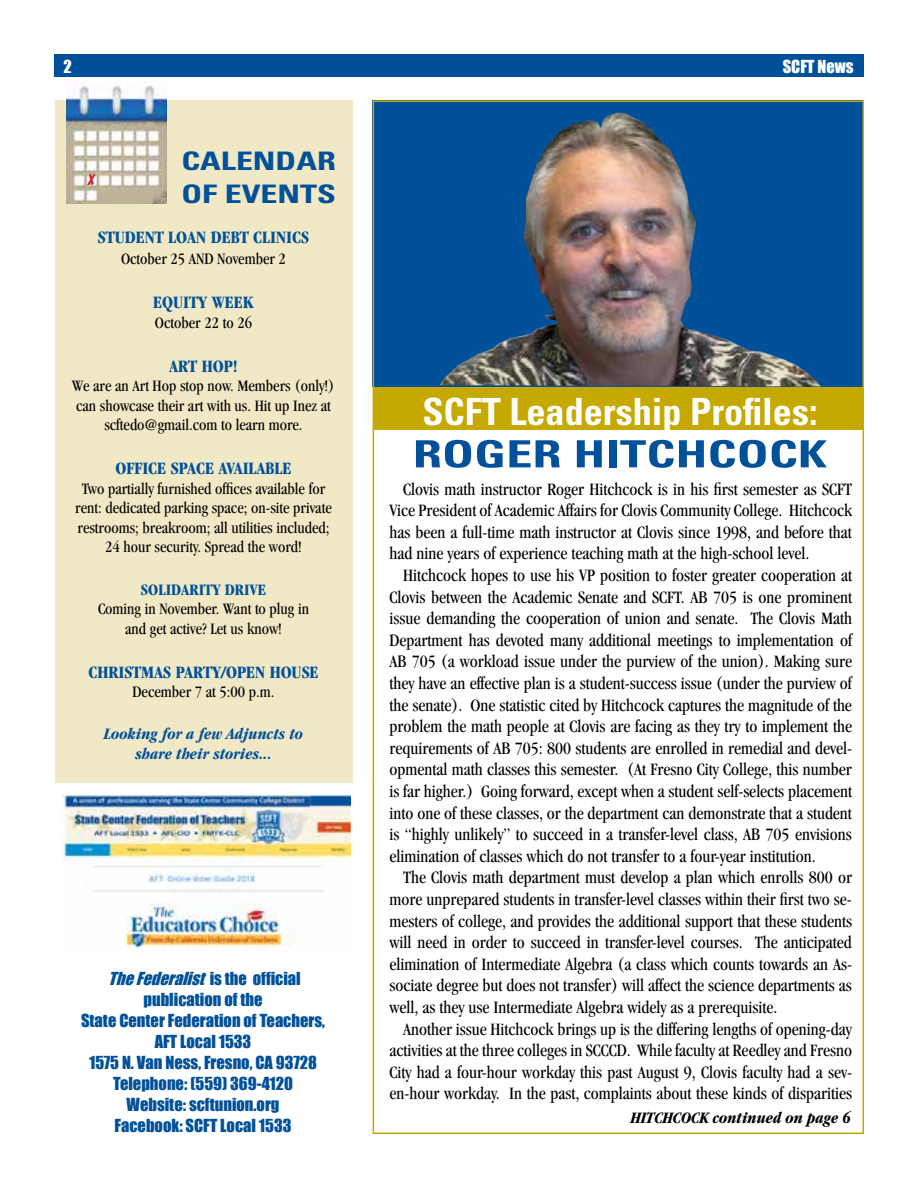
<style>
.page{position:relative;width:918px;height:1188px;background:#fff}
.page>*{position:absolute;margin:0;border:0;box-sizing:border-box;transform-origin:0 0}
.t1{font:700 condensed 37.5px "Univers";color:#fff}
.t2{font:700 condensed 37.5px "Univers";color:#005199;scale:1.4 1}
.t3{font:700 condensed 25.5px/33px "Univers";color:#005199;scale:1.33 1}
.t4{font:condensed 18px/21.6px "Garamond";color:#000;text-align:justify}
.t5{font:700 condensed 18px "Garamond";color:#005199}
.t6{font:condensed 16.5px/19.5px "Garamond";color:#000;text-align:center}
.t7{font:16.5px/21px "Impact";color:#005199;text-align:center}
.t8{font:italic 700 condensed 16.5px/19.5px "Garamond";color:#005199;text-align:center}
.t9{font:italic 700 condensed 16.5px "Garamond";color:#000}
.t10{font:700 condensed 16.5px "Garamond";color:#005199}
.t11{font:16.5px "Impact";color:#fff}
.t12{font:15px "Bada Boom BB";color:#d2232a}
.s1{font-style:italic}
</style>
<div class="page">
<div style="left:373px;top:387px;width:490px;height:43px;background:#c5a901"></div>
<div style="left:373px;top:100px;width:490px;height:287px;background:#005199"></div>
<div style="left:54px;top:54px;width:810px;height:22px;background:#005199"></div>
<div style="left:55px;top:100px;width:298px;height:683px;background:#f1e8c6"></div>
<img style="left:66px;top:81px;width:101px;height:123px">
<img style="left:62px;top:795px;width:289px;height:156px">
<img style="left:440px;top:112px;width:382px;height:275px">
<p class="t11" style="left:63px;top:53px;width:10px">2</p>
<p class="t11" style="left:783px;top:53px;width:72px">SCFT News</p>
<h2 class="t3" style="left:181px;top:144px;width:104px">CALENDAR<br>OF EVENTS</h2>
<p class="t5" style="left:98px;top:227px;width:204px">STUDENT LOAN DEBT CLINICS</p>
<p class="t6" style="left:121px;top:249px;width:166px">October 25 AND November 2</p>
<p class="t5" style="left:153px;top:292px;width:102px">EQUITY WEEK</p>
<p class="t6" style="left:155px;top:312px;width:99px">October 22 to 26</p>
<p class="t5" style="left:169px;top:356px;width:70px">ART HOP!</p>
<p class="t6" style="left:72px;top:376px;width:264px">We are an Art Hop stop now. Members (only!) can showcase their art with us. Hit up Inez at scftedo@gmail.com to learn more.</p>
<p class="t5" style="left:115px;top:458px;width:177px">OFFICE SPACE AVAILABLE</p>
<p class="t6" style="left:75px;top:479px;width:258px">Two partially furnished offices available for rent: dedicated parking space; on-site private restrooms; breakroom; all utilities included; 24 hour security. Spread the word!</p>
<p class="t10" style="left:141px;top:580px;width:127px">SOLIDARITY DRIVE</p>
<p class="t6" style="left:98px;top:599px;width:213px">Coming in November. Want to plug in and get active? Let us know!</p>
<p class="t5" style="left:88px;top:662px;width:231px">CHRISTMAS PARTY/OPEN HOUSE</p>
<p class="t6" style="left:132px;top:682px;width:144px">December 7 at 5:00 p.m.</p>
<p class="t8" style="left:104px;top:724px;width:201px">Looking for a few Adjuncts to share their stories...</p>
<p class="t12" style="left:89px;top:172px;width:7px">x</p>
<p class="t7" style="left:81px;top:968px;width:245px"><span class="s1">The Federalist</span>i s t h e o f fi c i a l publication of the<br>State Center Federation of Teachers,<br>AFT Local 1533<br>1575 N. Van Ness, Fresno, CA 93728<br>Telephone: (559) 369-4120<br>Website: scftunion.org<br>Facebook: SCFT Local 1533</p>
<h1 class="t1" style="left:422px;top:389px;width:397px">SCFT LEADERSHIP PROFILES:</h1>
<h1 class="t2" style="left:413px;top:431px;width:170px">ROGER HITCHC</h1>
<h1 class="t2" style="left:737px;top:431px;width:66px">OCK</h1>
<p class="t4" style="left:390px;top:478px;width:464px;text-indent:14px">Clovis math instructor Roger Hitchcock is in his first semester as SCFT Vice President of Academic Affairs for Clovis Community College. Hitchcock has been a full-time math instructor at Clovis since 1998, and before that had nine years of experience teaching math at the high-school level.</p>
<p class="t4" style="left:390px;top:564px;width:464px;text-indent:14px">Hitchcock hopes to use his VP position to foster greater cooperation at Clovis between the Academic Senate and SCFT. AB 705 is one prominent issue demanding the cooperation of union and senate. The Clovis Math Department has devoted many additional meetings to implementation of AB 705 (a workload issue under the purview of the union). Making sure they have an effective plan is a student-success issue (under the purview of the senate). One statistic cited by Hitchcock captures the magnitude of the problem the math people at Clovis are facing as they try to implement the requirements of AB 705: 800 students are enrolled in remedial and devel&shy;opmental math classes this semester. (At Fresno City College, this number is far higher.) Going forward, except when a student self-selects placement into one of these classes, or the department can demonstrate that a student is “highly unlikely” to succeed in a transfer-level class, AB 705 envisions elimination of classes which do not transfer to a four-year institution.</p>
<p class="t4" style="left:390px;top:867px;width:464px;text-indent:14px">The Clovis math department must develop a plan which enrolls 800 or more unprepared students in transfer-level classes within their first two se&shy;mesters of college, and provides the additional support that these students will need in order to succeed in transfer-level courses. The anticipated elimination of Intermediate Algebra (a class which counts towards an As&shy;sociate degree but does not transfer) will affect the science departments as well, as they use Intermediate Algebra widely as a prerequisite.</p>
<p class="t4" style="left:390px;top:1018px;width:464px;text-indent:14px">Another issue Hitchcock brings up is the differing lengths of opening-day activities at the three colleges in SCCCD. While faculty at Reedley and Fresno City had a four-hour workday this past August 9, Clovis faculty had a sev&shy;en-hour workday. In the past, complaints about these kinds of disparities</p>
<p class="t9" style="left:631px;top:1108px;width:221px">HITCHCOCK continued on page 6</p>
</div>
